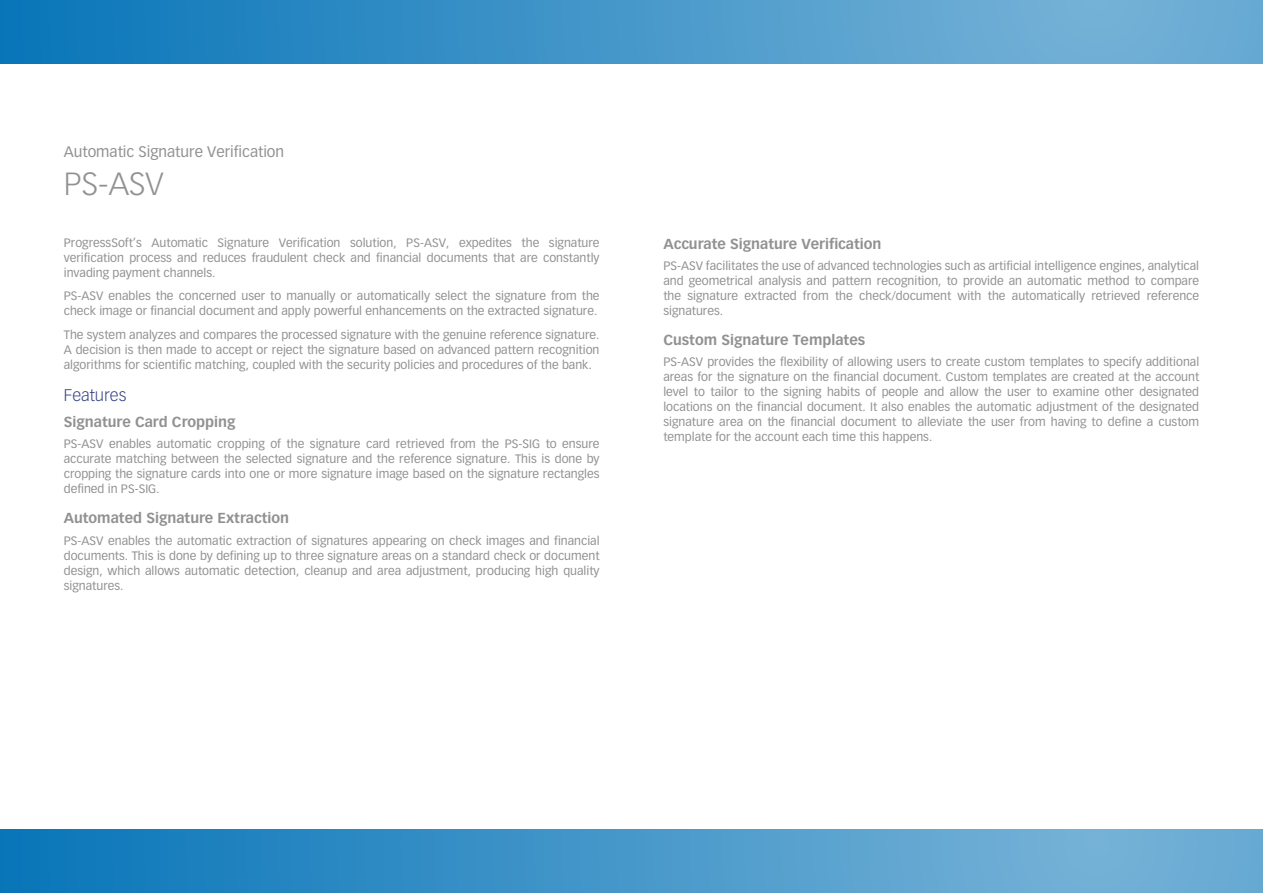
<style>
.page{position:relative;width:1263px;height:893px;background:#fff}
.page>*{position:absolute;margin:0;border:0;box-sizing:border-box;transform-origin:0 0}
.t1{font:300 31.5px "Vectora LT Pro";color:#929192}
.t2{font:300 16.5px "Vectora LT Pro";color:#354184}
.t3{font:15px "Vectora LT Pro";color:#929192}
.t4{font:700 14.25px "Vectora LT Pro";color:#929192}
.t5{font:12px/15px "Vectora LT Pro";color:#929192;text-align:justify}
</style>
<div class="page">
<svg style="left:0;top:0;width:1263px;height:64px;background:#4496c9"></svg>
<svg style="left:0;top:829px;width:1263px;height:64px;background:#4496c9"></svg>
<p class="t3" style="left:64px;top:143px;width:222px">Automatic Signature Verification</p>
<h1 class="t1" style="left:64px;top:165px;width:101px">PS-ASV</h1>
<p class="t5" style="left:64px;top:235px;width:537px">ProgressSoft’s Automatic Signature Verification solution, PS-ASV, expedites the signature verification process and reduces fraudulent check and financial documents that are constantly invading payment channels.</p>
<p class="t5" style="left:64px;top:289px;width:537px">PS-ASV enables the concerned user to manually or automatically select the signature from the check image or financial document and apply powerful enhancements on the extracted signature.</p>
<p class="t5" style="left:64px;top:327px;width:537px">The system analyzes and compares the processed signature with the genuine reference signature.<br>A decision is then made to accept or reject the signature based on advanced pattern recognition algorithms for scientific matching, coupled with the security policies and procedures of the bank.</p>
<h2 class="t2" style="left:64px;top:386px;width:64px">Features</h2>
<p class="t4" style="left:64px;top:413px;width:173px">Signature Card Cropping</p>
<p class="t5" style="left:64px;top:437px;width:537px">PS-ASV enables automatic cropping of the signature card retrieved from the PS-SIG to ensure accurate matching between the selected signature and the reference signature. This is done by cropping the signature cards into one or more signature image based on the signature rectangles defined in PS-SIG.</p>
<p class="t4" style="left:64px;top:509px;width:227px">Automated Signature Extraction</p>
<p class="t5" style="left:64px;top:533px;width:537px">PS-ASV enables the automatic extraction of signatures appearing on check images and financial documents. This is done by defining up to three signature areas on a standard check or document design, which allows automatic detection, cleanup and area adjustment, producing high quality signatures.</p>
<p class="t4" style="left:663px;top:235px;width:220px">Accurate Signature Verification</p>
<p class="t5" style="left:663px;top:258px;width:537px">PS-ASV facilitates the use of advanced technologies such as artificial intelligence engines, analytical and geometrical analysis and pattern recognition, to provide an automatic method to compare the signature extracted from the check/document with the automatically retrieved reference signatures.</p>
<p class="t4" style="left:663px;top:331px;width:203px">Custom Signature Templates</p>
<p class="t5" style="left:663px;top:354px;width:537px">PS-ASV provides the flexibility of allowing users to create custom templates to specify additional areas for the signature on the financial document. Custom templates are created at the account level to tailor to the signing habits of people and allow the user to examine other designated locations on the financial document. It also enables the automatic adjustment of the designated signature area on the financial document to alleviate the user from having to define a custom template for the account each time this happens.</p>
</div>
